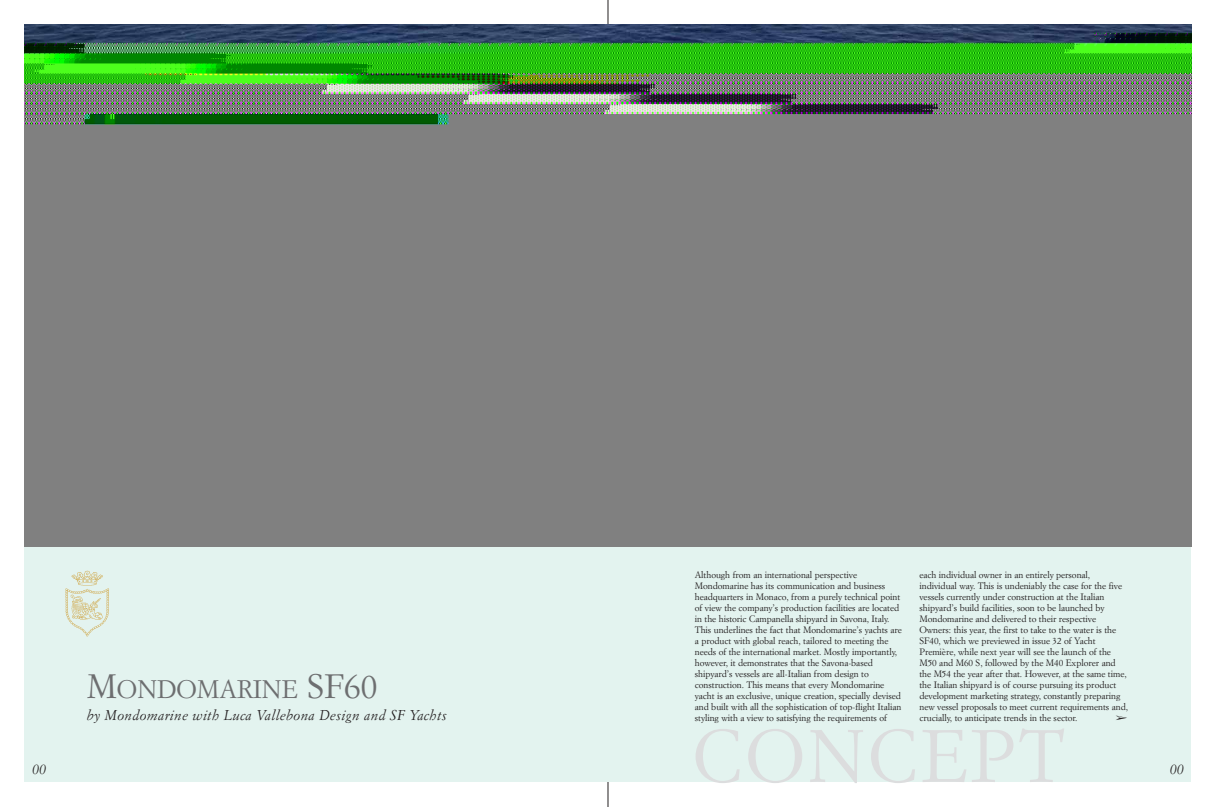
<style>
.page{position:relative;width:1216px;height:807px;background:#fff}
.page>*{position:absolute;margin:0;border:0;box-sizing:border-box;transform-origin:0 0}
.t1{font:72.62px "Simoncini Garamond";letter-spacing:.04em;color:#dcddde}
.t2{font:24.94px "Simoncini Garamond";color:#6d6e70}
.t3{font:italic 14px "Simoncini Garamond";letter-spacing:.025em;color:#231f20}
.t4{font:9.19px/10.9px "Simoncini Garamond";letter-spacing:-.005em;color:#231f20}
.s1{font-size:33.25px}
</style>
<div class="page">
<hr style="left:607px;top:0;width:1px;height:806px;background:#231f20">
<div style="left:25px;top:25px;width:1166px;height:756px;background:#e3f3ef"></div>
<img style="left:65px;top:570px;width:44px;height:67px">
<img style="left:25px;top:25px;width:1166px;height:521px">
<h2 class="t2" style="left:87px;top:678px;width:292px"><span class="s1">M</span>ONDOMARINE <span class="s1">SF60</span></h2>
<h3 class="t3" style="left:87px;top:708px;width:361px">by Mondomarine with Luca Vallebona Design and SF Yachts</h3>
<p class="t4" style="left:694px;top:570px;width:208px">Although from an international perspective Mondomarine has its communication and business headquarters in Monaco, from a purely technical point of view the company’s production facilities are located in the historic Campanella shipyard in Savona, Italy.<br>This underlines the fact that Mondomarine’s yachts are a product with global reach, tailored to meeting the needs of the international market. Mostly importantly, however, it demonstrates that the Savona-based shipyard’s vessels are all-Italian from design to construction. This means that every Mondomarine yacht is an exclusive, unique creation, specially devised and built with all the sophistication of top-flight Italian styling with a view to satisfying the requirements of</p>
<p class="t4" style="left:919px;top:570px;width:210px">each individual owner in an entirely personal, individual way. This is undeniably the case for the five vessels currently under construction at the Italian shipyard’s build facilities, soon to be launched by Mondomarine and delivered to their respective Owners: this year, the first to take to the water is the SF40, which we previewed in issue 32 of Yacht Première, while next year will see the launch of the M50 and M60 S, followed by the M40 Explorer and the M54 the year after that. However, at the same time, the Italian shipyard is of course pursuing its product development marketing strategy, constantly preparing new vessel proposals to meet current requirements and, crucially, to anticipate trends in the sector.</p>
<h1 class="t1" style="left:693px;top:725px;width:374px">CONCEPT</h1>
<h3 class="t3" style="left:32px;top:763px;width:15px">00</h3>
<h3 class="t3" style="left:1169px;top:763px;width:15px">00</h3>
</div>
